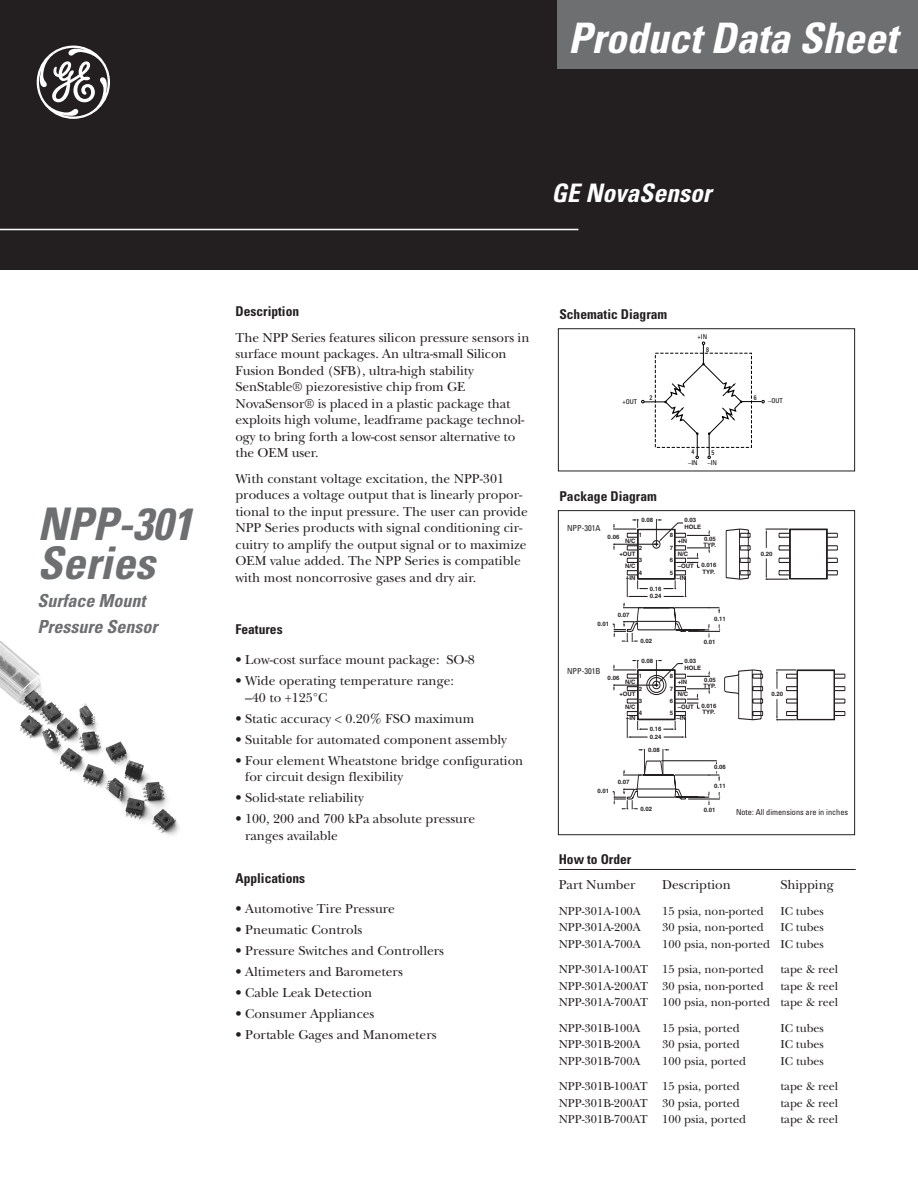
<style>
.page{position:relative;width:918px;height:1188px;background:#fff}
.page>*{position:absolute;margin:0;border:0;box-sizing:border-box;transform-origin:0 0}
.t1{font:101.55px "GE Logo Font";color:#fff}
.t2{font:italic 700 condensed 45px/39px "Univers";color:#6d6f71}
.t3{font:italic 700 condensed 42px "Univers";color:#fff}
.t4{font:italic 700 condensed 25.5px "Univers";color:#fff}
.t5{font:italic 700 condensed 18px/25.5px "Univers";color:#6d6f71}
.t6{font:13.5px/16.5px "New Baskerville";color:#231f20}
.t7{font:700 condensed 13.5px "Univers";color:#231f20}
.t8{font:12px/25.5px "New Baskerville";color:#231f20}
.t9{font:condensed 8.25px "Univers";color:#231f20}
.t10{font:condensed 6.6px "Univers";color:#000}
.t11{font:700 6px/12.5px "Helvetica";color:#231f20}
</style>
<div class="page">
<div style="left:0;top:0;width:918px;height:270px;background:#231f20"></div>
<div style="left:558px;top:1px;width:360px;height:68px;background:#6d6f71"></div>
<hr style="left:0;top:229px;width:578px;height:1px;background:#fff">
<svg style="left:641px;top:342px;width:124px;height:117px"></svg>
<div style="left:558px;top:328px;width:297px;height:143px;border:1px solid #231f20"></div>
<img style="left:0;top:642px;width:180px;height:196px">
<hr style="left:559px;top:869px;width:297px;height:1px;background:#231f20">
<svg style="left:612px;top:519px;width:226px;height:123px"></svg>
<svg style="left:612px;top:660px;width:233px;height:150px"></svg>
<div style="left:558px;top:510px;width:297px;height:325px;border:1px solid #231f20"></div>
<h1 class="t1" style="left:37px;top:24px;width:75px">e</h1>
<h2 class="t2" style="left:38px;top:509px;width:156px">NPP-301<br>Series</h2>
<h3 class="t5" style="left:38px;top:590px;width:121px">Surface Mount<br>Pressure Sensor</h3>
<h3 class="t3" style="left:568px;top:22px;width:330px">Product Data Sheet</h3>
<h3 class="t4" style="left:551px;top:184px;width:162px">GE NovaSensor</h3>
<p class="t7" style="left:236px;top:306px;width:65px">Description</p>
<p class="t6" style="left:236px;top:331px;width:295px">The NPP Series features silicon pressure sensors in surface mount packages. An ultra-small Silicon Fusion Bonded (SFB), ultra-high stability SenStable® piezoresistive chip from GE NovaSensor® is placed in a plastic package that exploits high volume, leadframe package technol&shy;ogy to bring forth a low-cost sensor alternative to the OEM user.</p>
<p class="t6" style="left:236px;top:472px;width:294px">With constant voltage excitation, the NPP-301 produces a voltage output that is linearly propor&shy;tional to the input pressure. The user can provide NPP Series products with signal conditioning cir&shy;cuitry to amplify the output signal or to maximize OEM value added. The NPP Series is compatible with most noncorrosive gases and dry air.</p>
<p class="t7" style="left:236px;top:624px;width:49px">Features</p>
<p class="t6" style="left:236px;top:653px;width:241px">• Low-cost surface mount package: SO-8</p>
<p class="t6" style="left:245px;top:674px;width:210px;text-indent:-10px">• Wide operating temperature range: –40 to +125°C</p>
<p class="t6" style="left:236px;top:712px;width:240px">• Static accuracy &lt; 0.20% FSO maximum</p>
<p class="t6" style="left:236px;top:733px;width:273px">• Suitable for automated component assembly</p>
<p class="t6" style="left:245px;top:754px;width:280px;text-indent:-10px">• Four element Wheatstone bridge configuration for circuit design flexibility</p>
<p class="t6" style="left:236px;top:791px;width:130px">• Solid-state reliability</p>
<p class="t6" style="left:245px;top:812px;width:232px;text-indent:-10px">• 100, 200 and 700 kPa absolute pressure ranges available</p>
<p class="t7" style="left:236px;top:873px;width:71px">Applications</p>
<p class="t6" style="left:236px;top:902px;width:161px">• Automotive Tire Pressure</p>
<p class="t6" style="left:236px;top:923px;width:128px">• Pneumatic Controls</p>
<p class="t6" style="left:236px;top:944px;width:210px">• Pressure Switches and Controllers</p>
<p class="t6" style="left:236px;top:965px;width:169px">• Altimeters and Barometers</p>
<p class="t6" style="left:236px;top:986px;width:138px">• Cable Leak Detection</p>
<p class="t6" style="left:236px;top:1007px;width:141px">• Consumer Appliances</p>
<p class="t6" style="left:236px;top:1028px;width:203px">• Portable Gages and Manometers</p>
<p class="t7" style="left:559px;top:309px;width:109px">Schematic Diagram</p>
<p class="t10" style="left:698px;top:334px;width:11px">+IN</p>
<p class="t10" style="left:706px;top:347px;width:4px">8</p>
<p class="t10" style="left:623px;top:399px;width:16px">+OUT</p>
<p class="t10" style="left:650px;top:395px;width:4px">2</p>
<p class="t10" style="left:754px;top:395px;width:4px">6</p>
<p class="t10" style="left:768px;top:399px;width:16px">–OUT</p>
<p class="t7" style="left:559px;top:492px;width:99px">Package Diagram</p>
<p class="t10" style="left:691px;top:450px;width:4px">4</p>
<p class="t10" style="left:712px;top:450px;width:4px">5</p>
<p class="t10" style="left:688px;top:460px;width:11px">–IN</p>
<p class="t10" style="left:707px;top:460px;width:11px">–IN</p>
<p class="t11" style="left:641px;top:514px;width:13px">0.08</p>
<p class="t11" style="left:685px;top:517px;width:18px;line-height:6.9px">0.03<br>HOLE</p>
<p class="t9" style="left:567px;top:525px;width:35px">NPP-301A</p>
<p class="t11" style="left:670px;top:529px;width:5px;text-align:justify">8<br>7<br>6<br>5</p>
<p class="t11" style="left:608px;top:531px;width:13px">0.06</p>
<p class="t11" style="left:704px;top:537px;width:14px;line-height:5.6px">0.05<br>TYP.</p>
<p class="t11" style="left:701px;top:562px;width:17px;line-height:6.9px">0.016<br>TYP.</p>
<p class="t11" style="left:625px;top:535px;width:12px">N/C</p>
<p class="t11" style="left:678px;top:535px;width:11px">+IN</p>
<p class="t11" style="left:639px;top:542px;width:5px;text-align:justify">2<br>3<br>4</p>
<p class="t11" style="left:619px;top:548px;width:18px">+OUT</p>
<p class="t11" style="left:626px;top:572px;width:11px">–IN</p>
<p class="t11" style="left:678px;top:548px;width:12px">N/C</p>
<p class="t11" style="left:677px;top:572px;width:11px">–IN</p>
<p class="t11" style="left:625px;top:560px;width:12px">N/C</p>
<p class="t11" style="left:678px;top:560px;width:18px">–OUT</p>
<p class="t11" style="left:598px;top:618px;width:13px">0.01</p>
<p class="t11" style="left:618px;top:609px;width:13px">0.07</p>
<p class="t11" style="left:650px;top:585px;width:13px;line-height:7.8px">0.16<br>0.24</p>
<p class="t11" style="left:714px;top:613px;width:13px">0.11</p>
<p class="t11" style="left:640px;top:636px;width:13px">0.02</p>
<p class="t11" style="left:704px;top:636px;width:13px">0.01</p>
<p class="t9" style="left:567px;top:668px;width:35px">NPP-301B</p>
<p class="t11" style="left:641px;top:655px;width:13px">0.08</p>
<p class="t11" style="left:685px;top:658px;width:18px;line-height:6.9px">0.03<br>HOLE</p>
<p class="t11" style="left:608px;top:672px;width:13px">0.06</p>
<p class="t11" style="left:625px;top:676px;width:12px">N/C</p>
<p class="t11" style="left:639px;top:683px;width:5px;text-align:justify">2<br>3<br>4</p>
<p class="t11" style="left:619px;top:689px;width:18px">+OUT</p>
<p class="t11" style="left:626px;top:713px;width:11px">–IN</p>
<p class="t11" style="left:625px;top:701px;width:12px">N/C</p>
<p class="t11" style="left:670px;top:670px;width:5px;text-align:justify">8<br>7<br>6<br>5</p>
<p class="t11" style="left:704px;top:678px;width:14px;line-height:5.6px">0.05<br>TYP.</p>
<p class="t11" style="left:701px;top:703px;width:17px;line-height:6.9px">0.016<br>TYP.</p>
<p class="t11" style="left:678px;top:676px;width:11px">+IN</p>
<p class="t11" style="left:678px;top:689px;width:12px">N/C</p>
<p class="t11" style="left:677px;top:713px;width:11px">–IN</p>
<p class="t11" style="left:678px;top:701px;width:18px">–OUT</p>
<p class="t11" style="left:650px;top:726px;width:13px;line-height:7.8px">0.16<br>0.24</p>
<p class="t11" style="left:648px;top:744px;width:13px">0.08</p>
<p class="t11" style="left:714px;top:762px;width:13px">0.06</p>
<p class="t11" style="left:598px;top:786px;width:13px">0.01</p>
<p class="t11" style="left:618px;top:777px;width:13px">0.07</p>
<p class="t11" style="left:714px;top:781px;width:13px">0.11</p>
<p class="t11" style="left:640px;top:803px;width:13px">0.02</p>
<p class="t11" style="left:704px;top:804px;width:13px">0.01</p>
<p class="t11" style="left:761px;top:548px;width:13px">0.20</p>
<p class="t11" style="left:771px;top:689px;width:13px">0.20</p>
<p class="t9" style="left:736px;top:809px;width:114px">Note: All dimensions are in inches</p>
<p class="t7" style="left:559px;top:854px;width:74px">How to Order</p>
<p class="t6" style="left:559px;top:878px;width:78px">Part Number</p>
<p class="t6" style="left:662px;top:878px;width:70px">Description</p>
<p class="t6" style="left:780px;top:878px;width:55px">Shipping</p>
<p class="t8" style="left:559px;top:899px;width:84px">NPP-301A-100A</p>
<p class="t8" style="left:662px;top:899px;width:103px">15 psia, non-ported</p>
<p class="t8" style="left:780px;top:899px;width:45px">IC tubes</p>
<p class="t8" style="left:559px;top:916px;width:84px">NPP-301A-200A</p>
<p class="t8" style="left:662px;top:916px;width:103px">30 psia, non-ported</p>
<p class="t8" style="left:780px;top:916px;width:45px">IC tubes</p>
<p class="t8" style="left:559px;top:932px;width:84px">NPP-301A-700A</p>
<p class="t8" style="left:559px;top:932px;width:267px;text-indent:103px">100 psia, non-ported IC tubes<br>NPP-301A-100AT 15 psia, non-ported</p>
<p class="t8" style="left:780px;top:958px;width:59px">tape &amp; reel</p>
<p class="t8" style="left:559px;top:974px;width:206px">NPP-301A-200AT 30 psia, non-ported</p>
<p class="t8" style="left:559px;top:979px;width:281px;line-height:16.5px;text-align:right">tape &amp; reel<br>NPP-301A-700AT 100 psia, non-ported tape &amp; reel</p>
<p class="t8" style="left:559px;top:1016px;width:83px">NPP-301B-100A</p>
<p class="t8" style="left:662px;top:1016px;width:79px">15 psia, ported</p>
<p class="t8" style="left:780px;top:1016px;width:45px">IC tubes</p>
<p class="t8" style="left:559px;top:1033px;width:83px">NPP-301B-200A</p>
<p class="t8" style="left:662px;top:1033px;width:79px">30 psia, ported</p>
<p class="t8" style="left:780px;top:1033px;width:45px">IC tubes</p>
<p class="t8" style="left:559px;top:1049px;width:83px">NPP-301B-700A</p>
<p class="t8" style="left:662px;top:1049px;width:85px">100 psia, ported</p>
<p class="t8" style="left:780px;top:1049px;width:45px">IC tubes</p>
<p class="t8" style="left:559px;top:1075px;width:182px">NPP-301B-100AT 15 psia, ported</p>
<p class="t8" style="left:780px;top:1075px;width:59px">tape &amp; reel</p>
<p class="t8" style="left:559px;top:1091px;width:182px">NPP-301B-200AT 30 psia, ported</p>
<p class="t8" style="left:780px;top:1091px;width:59px">tape &amp; reel</p>
<p class="t8" style="left:559px;top:1108px;width:189px">NPP-301B-700AT 100 psia, ported</p>
<p class="t8" style="left:780px;top:1108px;width:59px">tape &amp; reel</p>
</div>
